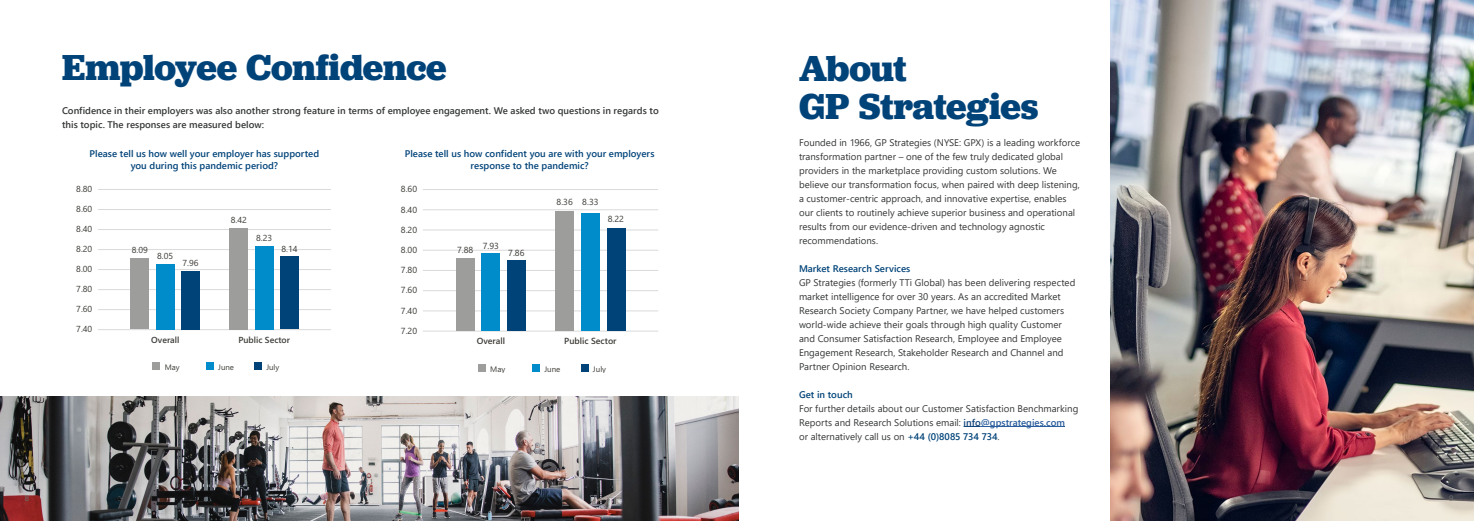
<style>
.page{position:relative;width:1474px;height:521px;background:#fff}
.page>*{position:absolute;margin:0;border:0;box-sizing:border-box;transform-origin:0 0}
.t1{font:700 37.62px/37.6px "Jubilat";letter-spacing:-.01em;color:#004379}
.t2{font:9.62px/14px "Segoe UI";color:#343735}
.t3{font:600 9.62px/11.5px "Segoe UI";color:#004379;text-align:center}
.t4{font:600 9.62px/14px "Segoe UI";color:#343735}
.t5{font:8.84px "Segoe UI";color:#3c3b36}
.t6{font:600 8.84px "Segoe UI";color:#3c3b36}
.t7{font:8.75px "Segoe UI";color:#3c3b36}
.t8{font:600 8.75px "Segoe UI";color:#3c3b36}
.t9{font:7.96px "Segoe UI";color:#3c3b36}
.t10{font:7.88px "Segoe UI";color:#3c3b36}
.t11{font:7.88px "Segoe UI";color:#706f6f}
.s1{font-weight:600;color:#0e4379}
.s2{font-weight:600;color:#275b9b}
.s3{font-weight:600;color:#004379}
</style>
<div class="page">
<img style="left:0;top:396px;width:739px;height:124px">
<hr style="left:98px;top:189px;width:233px;height:1px;background:#dadada">
<hr style="left:98px;top:209px;width:233px;height:1px;background:#dadada">
<hr style="left:98px;top:229px;width:233px;height:1px;background:#dadada">
<hr style="left:98px;top:249px;width:233px;height:1px;background:#dadada">
<hr style="left:98px;top:269px;width:233px;height:1px;background:#dadada">
<hr style="left:98px;top:289px;width:233px;height:1px;background:#dadada">
<hr style="left:98px;top:309px;width:233px;height:1px;background:#dadada">
<hr style="left:98px;top:329px;width:233px;height:1px;background:#dadada">
<div style="left:153px;top:362px;width:7px;height:8px;background:#9d9d9c"></div>
<div style="left:206px;top:362px;width:7px;height:8px;background:#008bcb"></div>
<div style="left:254px;top:362px;width:8px;height:8px;background:#004379"></div>
<div style="left:131px;top:258px;width:18px;height:71px;background:#9d9d9c"></div>
<div style="left:156px;top:264px;width:18px;height:65px;background:#008bcb"></div>
<div style="left:182px;top:271px;width:18px;height:58px;background:#004379"></div>
<div style="left:230px;top:228px;width:18px;height:101px;background:#9d9d9c"></div>
<div style="left:255px;top:246px;width:18px;height:83px;background:#008bcb"></div>
<div style="left:281px;top:256px;width:18px;height:73px;background:#004379"></div>
<hr style="left:423px;top:189px;width:235px;height:1px;background:#dadada">
<hr style="left:423px;top:210px;width:235px;height:1px;background:#dadada">
<hr style="left:423px;top:230px;width:235px;height:1px;background:#dadada">
<hr style="left:423px;top:250px;width:235px;height:1px;background:#dadada">
<hr style="left:423px;top:270px;width:235px;height:1px;background:#dadada">
<hr style="left:423px;top:290px;width:235px;height:1px;background:#dadada">
<hr style="left:423px;top:311px;width:235px;height:1px;background:#dadada">
<hr style="left:423px;top:331px;width:235px;height:1px;background:#dadada">
<div style="left:478px;top:364px;width:7px;height:8px;background:#9d9d9c"></div>
<div style="left:532px;top:364px;width:7px;height:8px;background:#008bcb"></div>
<div style="left:581px;top:364px;width:7px;height:8px;background:#004379"></div>
<div style="left:456px;top:258px;width:18px;height:73px;background:#9d9d9c"></div>
<div style="left:482px;top:253px;width:18px;height:78px;background:#008bcb"></div>
<div style="left:507px;top:260px;width:19px;height:71px;background:#004379"></div>
<div style="left:555px;top:211px;width:19px;height:120px;background:#9d9d9c"></div>
<div style="left:581px;top:213px;width:18px;height:118px;background:#008bcb"></div>
<div style="left:607px;top:228px;width:18px;height:103px;background:#004379"></div>
<svg style="left:963px;top:426px;width:17px;height:1px"></svg>
<hr style="left:980px;top:426px;width:85px;height:1px;background:#275b9b">
<img style="left:1110px;top:1px;width:363px;height:520px">
<h1 class="t1" style="left:62px;top:48px;width:386px">Employee Confidence</h1>
<p class="t4" style="left:62px;top:103px;width:598px">Confidence in their employers was also another strong feature in terms of employee engagement. We asked two questions in regards to this topic. The responses are measured below:</p>
<p class="t3" style="left:90px;top:147px;width:231px">Please tell us how well your employer has supported you during this pandemic period?</p>
<p class="t3" style="left:405px;top:147px;width:251px">Please tell us how confident you are with your employers response to the pandemic?</p>
<p class="t7" style="left:76px;top:181px;width:18px">8.80</p>
<p class="t7" style="left:76px;top:201px;width:18px">8.60</p>
<p class="t7" style="left:76px;top:221px;width:18px">8.40</p>
<p class="t7" style="left:76px;top:241px;width:18px">8.20</p>
<p class="t7" style="left:76px;top:261px;width:18px">8.00</p>
<p class="t7" style="left:76px;top:281px;width:18px">7.80</p>
<p class="t7" style="left:76px;top:301px;width:18px">7.60</p>
<p class="t7" style="left:76px;top:321px;width:18px">7.40</p>
<p class="t7" style="left:132px;top:241px;width:18px">8.09</p>
<p class="t7" style="left:157px;top:247px;width:18px">8.05</p>
<p class="t7" style="left:182px;top:254px;width:18px">7.96</p>
<p class="t7" style="left:231px;top:211px;width:18px">8.42</p>
<p class="t7" style="left:256px;top:230px;width:18px">8.23</p>
<p class="t7" style="left:281px;top:240px;width:18px">8.14</p>
<p class="t8" style="left:151px;top:331px;width:30px">Overall</p>
<p class="t8" style="left:238px;top:331px;width:53px">Public Sector</p>
<p class="t10" style="left:165px;top:359px;width:16px">May</p>
<p class="t10" style="left:218px;top:359px;width:17px">June</p>
<p class="t10" style="left:266px;top:359px;width:14px">July</p>
<p class="t5" style="left:401px;top:181px;width:18px">8.60</p>
<p class="t5" style="left:401px;top:201px;width:18px">8.40</p>
<p class="t5" style="left:401px;top:221px;width:18px">8.20</p>
<p class="t5" style="left:401px;top:241px;width:18px">8.00</p>
<p class="t5" style="left:401px;top:262px;width:18px">7.80</p>
<p class="t5" style="left:401px;top:282px;width:18px">7.60</p>
<p class="t5" style="left:401px;top:302px;width:18px">7.40</p>
<p class="t5" style="left:401px;top:322px;width:18px">7.20</p>
<p class="t5" style="left:457px;top:242px;width:18px">7.88</p>
<p class="t5" style="left:483px;top:237px;width:18px">7.93</p>
<p class="t5" style="left:508px;top:244px;width:18px">7.86</p>
<p class="t5" style="left:556px;top:193px;width:43px">8.36 8.33</p>
<p class="t5" style="left:608px;top:211px;width:18px">8.22</p>
<p class="t6" style="left:477px;top:333px;width:30px">Overall</p>
<p class="t6" style="left:564px;top:333px;width:54px">Public Sector</p>
<p class="t9" style="left:490px;top:361px;width:17px">May</p>
<p class="t9" style="left:544px;top:361px;width:18px">June</p>
<p class="t9" style="left:593px;top:361px;width:15px">July</p>
<h1 class="t1" style="left:799px;top:49px;width:241px">About<br>GP Strategies</h1>
<p class="t2" style="left:799px;top:134px;width:283px">Founded in 1966, GP Strategies (NYSE: GPX) is a leading workforce transformation partner – one of the few truly dedicated global providers in the marketplace providing custom solutions. We believe our transformation focus, when paired with deep listening, a customer-centric approach, and innovative expertise, enables our clients to routinely achieve superior business and operational results from our evidence-driven and technology agnostic recommendations.</p>
<p class="t3" style="left:799px;top:262px;width:113px">Market Research Services</p>
<p class="t2" style="left:799px;top:274px;width:278px">GP Strategies (formerly TTi Global) has been delivering respected market intelligence for over 30 years. As an accredited Market Research Society Company Partner, we have helped customers world-wide achieve their goals through high quality Customer and Consumer Satisfaction Research, Employee and Employee Engagement Research, Stakeholder Research and Channel and Partner Opinion Research.</p>
<p class="t3" style="left:799px;top:388px;width:55px">Get in touch</p>
<p class="t2" style="left:799px;top:400px;width:281px">For further details about our Customer Satisfaction Benchmarking<br>Reports and Research Solutions email: <span class="s1">info</span><span class="s2">@gpstrategies.com<br></span>or alternatively call us on <span class="s3">+44 (0)8085 734 734</span>.</p>
<p class="t11" style="left:25px;top:491px;width:6px">8</p>
<p class="t11" style="left:1449px;top:491px;width:6px">9</p>
</div>
